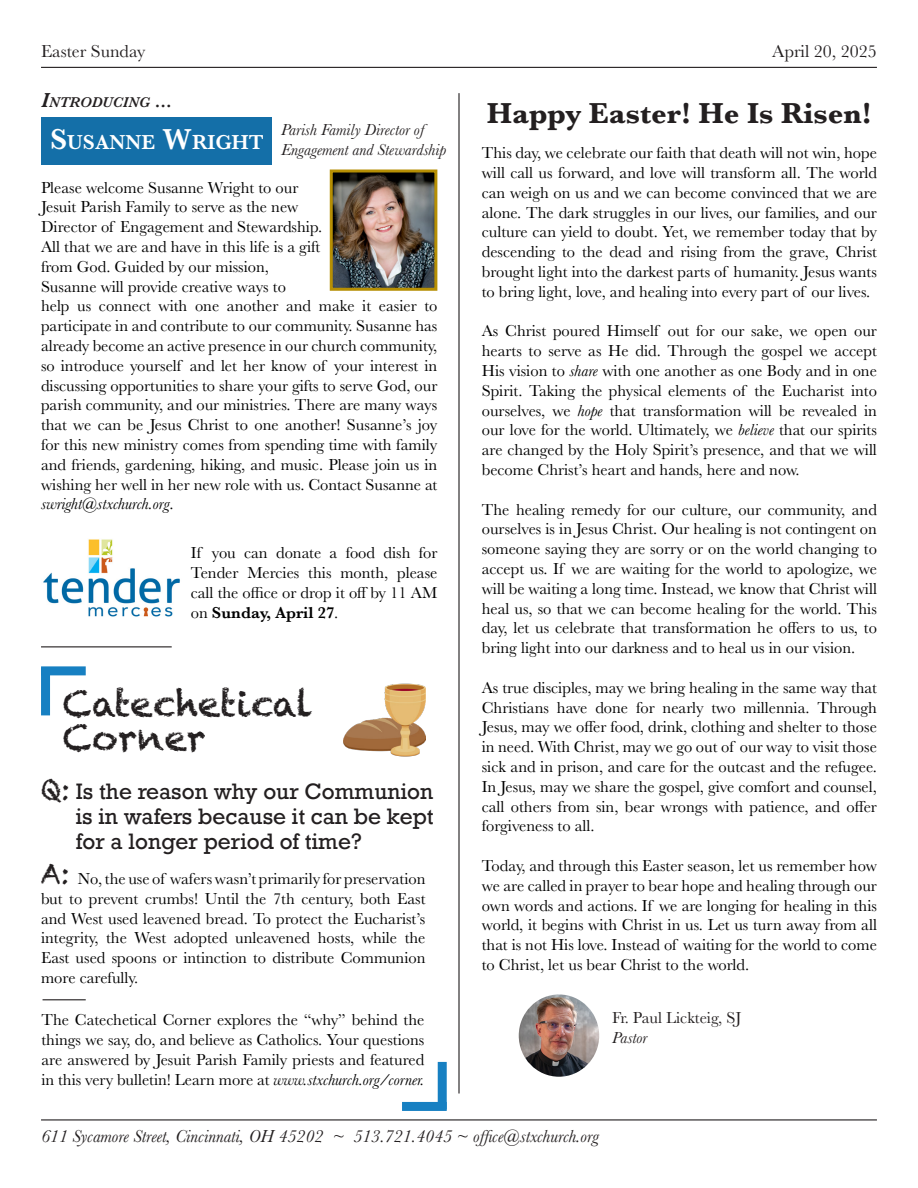
<style>
.page{position:relative;width:918px;height:1188px;background:#fff}
.page>*{position:absolute;margin:0;border:0;box-sizing:border-box;transform-origin:0 0}
.Announcement_Header{font:36px "Chalkduster";color:#231f20}
._10pt_baskerville_white{font:700 30px "Baskerville";color:#231f20}
.Announcement_Header-2{font:27px "Chalkduster";color:#231f20}
.Announcement_Header-3{font:21px/25.2px "Rockwell";color:#231f20;text-align:justify}
._10pt_baskerville_white-2{font:600 21px "Baskerville";color:#fff}
.t1{font:italic 18px "Baskerville";color:#231f20}
.t2{font:18px "Baskerville";color:#231f20}
.black_announcement_body{font:16.5px/19.8px "Baskerville";color:#000;text-align:justify}
._10pt_baskerville_white-3{font:16.5px/19.8px "Baskerville";color:#000;text-align:justify}
.Announcement_Header-4{font:italic 16.5px/19.8px "Baskerville";color:#231f20}
._10pt_baskerville_white-4{font:16.5px "Baskerville";color:#231f20}
._10pt_baskerville_white-5{font:italic 16.5px "Baskerville";color:#231f20}
.Announcement_Header-5{font:italic 600 14.7px "Baskerville";color:#231f20}
.s1{font-size:21px}
.s2{font-style:italic}
.s3{font-size:30px}
.s4{font-weight:600}
</style>
<div class="page">
<div style="left:41px;top:117px;width:230px;height:47px;background:#146fa8"></div>
<hr style="left:41px;top:1119px;width:836px;height:1px;background:#231f20">
<hr style="left:41px;top:67px;width:836px;height:1px;background:#231f20">
<hr style="left:458px;top:93px;width:2px;height:1001px;background:#231f20">
<img style="left:43px;top:539px;width:137px;height:78px">
<hr style="left:41px;top:646px;width:131px;height:1px;background:#231f20">
<img style="left:519px;top:994px;width:80px;height:83px">
<div style="left:41px;top:668px;width:9px;height:47px;background:#1780c2"></div>
<div style="left:41px;top:666px;width:45px;height:9px;background:#1780c2"></div>
<img style="left:344px;top:683px;width:81px;height:74px">
<div style="left:438px;top:1062px;width:9px;height:47px;background:#1780c2"></div>
<div style="left:402px;top:1102px;width:45px;height:9px;background:#1780c2"></div>
<hr style="left:43px;top:999px;width:43px;height:1px;background:#231f20">
<img style="left:334px;top:174px;width:99px;height:113px">
<div style="left:330px;top:170px;width:107px;height:121px;border:3px solid #b68f04"></div>
<p class="t2" style="left:41px;top:40px;width:106px">Easter Sunday</p>
<p class="t2" style="left:772px;top:40px;width:106px">April 20, 2025</p>
<p class="Announcement_Header-5" style="left:41px;top:92px;width:133px"><span class="s1">I</span>NTRODUCING <span class="s1">...</span></p>
<p class="Announcement_Header-4" style="left:281px;top:119px;width:167px">Parish Family Director of<br>Engagement and Stewardship</p>
<p class="black_announcement_body" style="left:41px;top:178px;width:259px">Please welcome Susanne Wright to our</p>
<p class="black_announcement_body" style="left:41px;top:197px;width:259px">Jesuit Parish Family to serve as the new</p>
<p class="black_announcement_body" style="left:41px;top:217px;width:283px">Director of Engagement and Stewardship.</p>
<p class="black_announcement_body" style="left:41px;top:237px;width:281px">All that we are and have in this life is a gift</p>
<p class="black_announcement_body" style="left:41px;top:257px;width:230px">from God. Guided by our mission,</p>
<p class="black_announcement_body" style="left:41px;top:277px;width:246px">Susanne will provide creative ways to</p>
<p class="black_announcement_body" style="left:41px;top:296px;width:398px">help us connect with one another and make it easier to participate in and contribute to our community. Susanne has already become an active presence in our church community, so introduce yourself and let her know of your interest in discussing opportunities to share your gifts to serve God, our parish community, and our ministries. There are many ways that we can be Jesus Christ to one another! Susanne’s joy for this new ministry comes from spending time with family and friends, gardening, hiking, and music. Please join us in wishing her well in her new role with us. Contact Susanne at <span class="s2">swright@stxchurch.org</span>.</p>
<p class="_10pt_baskerville_white-2" style="left:50px;top:127px;width:215px"><span class="s3">S</span>USANNE <span class="s3">W</span>RIGHT</p>
<p class="_10pt_baskerville_white-3" style="left:191px;top:543px;width:248px">If you can donate a food dish for Tender Mercies this month, please call the office or drop it off by 11 AM on <span class="s4">Sunday, April 27</span>.</p>
<p class="Announcement_Header" style="left:63px;top:682px;width:252px">Catechetical</p>
<p class="Announcement_Header" style="left:63px;top:717px;width:145px">Corner</p>
<p class="Announcement_Header-2" style="left:41px;top:774px;width:30px">Q:</p>
<p class="Announcement_Header-3" style="left:76px;top:779px;width:360px">Is the reason why our Communion is in wafers because it can be kept for a longer period of time?</p>
<p class="Announcement_Header-2" style="left:41px;top:858px;width:30px">A:</p>
<p class="_10pt_baskerville_white-3" style="left:41px;top:869px;width:386px;text-indent:37px">No, the use of wafers wasn’t primarily for preservation but to prevent crumbs! Until the 7th century, both East and West used leavened bread. To protect the Eucharist’s integrity, the West adopted unleavened hosts, while the East used spoons or intinction to distribute Communion more carefully.</p>
<p class="_10pt_baskerville_white-3" style="left:41px;top:1010px;width:384px">The Catechetical Corner explores the “why” behind the things we say, do, and believe as Catholics. Your questions are answered by Jesuit Parish Family priests and featured in this very bulletin! Learn more at <span class="s2">www.stxchurch.org/corner.</span></p>
<p class="_10pt_baskerville_white" style="left:487px;top:92px;width:386px">Happy Easter! He Is Risen!</p>
<p class="black_announcement_body" style="left:482px;top:143px;width:397px">This day, we celebrate our faith that death will not win, hope will call us forward, and love will transform all. The world can weigh on us and we can become convinced that we are alone. The dark struggles in our lives, our families, and our culture can yield to doubt. Yet, we remember today that by descending to the dead and rising from the grave, Christ brought light into the darkest parts of humanity. Jesus wants to bring light, love, and healing into every part of our lives.</p>
<p class="black_announcement_body" style="left:482px;top:321px;width:397px">As Christ poured Himself out for our sake, we open our hearts to serve as He did. Through the gospel we accept His vision to <span class="s2">share</span> with one another as one Body and in one Spirit. Taking the physical elements of the Eucharist into ourselves, we <span class="s2">hope</span> that transformation will be revealed in our love for the world. Ultimately, we <span class="s2">believe</span> that our spirits are changed by the Holy Spirit’s presence, and that we will become Christ’s heart and hands, here and now.</p>
<p class="black_announcement_body" style="left:482px;top:500px;width:397px">The healing remedy for our culture, our community, and ourselves is in Jesus Christ. Our healing is not contingent on someone saying they are sorry or on the world changing to accept us. If we are waiting for the world to apologize, we will be waiting a long time. Instead, we know that Christ will heal us, so that we can become healing for the world. This day, let us celebrate that transformation he offers to us, to bring light into our darkness and to heal us in our vision.</p>
<p class="black_announcement_body" style="left:482px;top:678px;width:397px">As true disciples, may we bring healing in the same way that Christians have done for nearly two millennia. Through Jesus, may we offer food, drink, clothing and shelter to those in need. With Christ, may we go out of our way to visit those sick and in prison, and care for the outcast and the refugee.<br>In Jesus, may we share the gospel, give comfort and counsel, call others from sin, bear wrongs with patience, and offer forgiveness to all.</p>
<p class="black_announcement_body" style="left:482px;top:856px;width:397px">Today, and through this Easter season, let us remember how we are called in prayer to bear hope and healing through our own words and actions. If we are longing for healing in this world, it begins with Christ in us. Let us turn away from all that is not His love. Instead of waiting for the world to come to Christ, let us bear Christ to the world.</p>
<p class="_10pt_baskerville_white-4" style="left:612px;top:1007px;width:131px">Fr. Paul Lickteig, SJ</p>
<p class="_10pt_baskerville_white-5" style="left:612px;top:1027px;width:37px">Pastor</p>
<p class="t1" style="left:41px;top:1124px;width:559px">611 Sycamore Street, Cincinnati, OH 45202 ~ 513.721.4045 ~ office@stxchurch.org</p>
</div>
